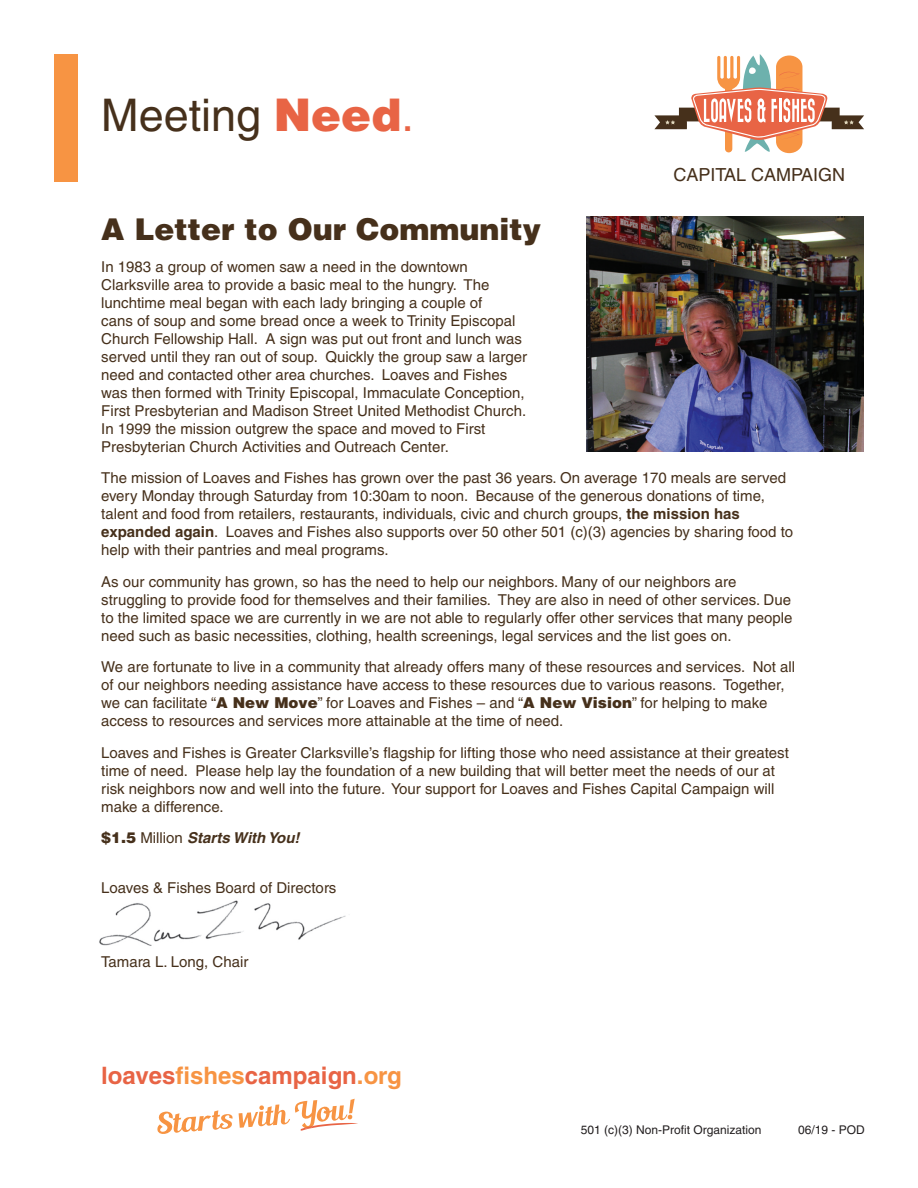
<style>
.page{position:relative;width:918px;height:1188px;background:#fff}
.page>*{position:absolute;margin:0;border:0;box-sizing:border-box;transform-origin:0 0}
.t1{font:45px "Helvetica";color:#46301b}
.t2{font:900 30px "Helvetica";color:#46301b}
.t3{font:700 24px "Helvetica";color:#e86445}
.t4{font:18px "Helvetica";color:#46301b}
.t5{font:15px/18px "Helvetica";color:#46301b}
.t6{font:italic 700 15px "Helvetica";color:#46301b}
.t7{font:12px "Helvetica";color:#231f20}
.s1{font-weight:900;color:#e86445}
.s2{color:#e86445}
.s3{font-weight:700}
.s4{font-weight:900}
.s5{font-weight:900;font-style:normal}
.s6{font-weight:400;font-style:normal}
.s7{color:#f79443}
</style>
<div class="page">
<div style="left:54px;top:54px;width:24px;height:127px;background:#f79443"></div>
<svg style="left:157px;top:1099px;width:201px;height:35px"></svg>
<svg style="left:654px;top:54px;width:210px;height:99px"></svg>
<img style="left:99px;top:900px;width:247px;height:46px">
<img style="left:587px;top:216px;width:277px;height:235px">
<h1 class="t1" style="left:101px;top:89px;width:314px">Meeting <span class="s1">Need</span><span class="s2">.</span></h1>
<h2 class="t2" style="left:101px;top:210px;width:441px">A Letter to Our Community</h2>
<p class="t4" style="left:673px;top:164px;width:173px">CAPITAL CAMPAIGN</p>
<p class="t5" style="left:101px;top:257px;width:428px">In 1983 a group of women saw a need in the downtown Clarksville area to provide a basic meal to the hungry. The lunchtime meal began with each lady bringing a couple of<br>cans of soup and some bread once a week to Trinity Episcopal Church Fellowship Hall. A sign was put out front and lunch was served until they ran out of soup. Quickly the group saw a larger need and contacted other area churches. Loaves and Fishes was then formed with Trinity Episcopal, Immaculate Conception, First Presbyterian and Madison Street United Methodist Church.<br>In 1999 the mission outgrew the space and moved to First Presbyterian Church Activities and Outreach Center.</p>
<p class="t5" style="left:101px;top:469px;width:694px">The mission of Loaves and Fishes has grown over the past 36 years. On average 170 meals are served every Monday through Saturday from 10:30am to noon. Because of the generous donations of time, talent and food from retailers, restaurants, individuals, civic and church groups, <span class="s3">the mission has expanded again</span>. Loaves and Fishes also supports over 50 other 501 (c)(3) agencies by sharing food to help with their pantries and meal programs.</p>
<p class="t5" style="left:101px;top:572px;width:693px">As our community has grown, so has the need to help our neighbors. Many of our neighbors are struggling to provide food for themselves and their families. They are also in need of other services. Due to the limited space we are currently in we are not able to regularly offer other services that many people need such as basic necessities, clothing, health screenings, legal services and the list goes on.</p>
<p class="t5" style="left:101px;top:658px;width:695px">We are fortunate to live in a community that already offers many of these resources and services. Not all of our neighbors needing assistance have access to these resources due to various reasons. Together, we can facilitate “<span class="s4">A New Move</span>” for Loaves and Fishes – and “<span class="s4">A New Vision</span>” for helping to make access to resources and services more attainable at the time of need.</p>
<p class="t5" style="left:101px;top:743px;width:689px">Loaves and Fishes is Greater Clarksville’s flagship for lifting those who need assistance at their greatest time of need. Please help lay the foundation of a new building that will better meet the needs of our at risk neighbors now and well into the future. Your support for Loaves and Fishes Capital Campaign will make a difference.</p>
<p class="t6" style="left:101px;top:829px;width:200px"><span class="s5">$1.5</span> <span class="s6">Million</span> Starts With You!</p>
<p class="t5" style="left:101px;top:878px;width:237px">Loaves &amp; Fishes Board of Directors</p>
<p class="t5" style="left:101px;top:953px;width:149px">Tamara L. Long, Chair</p>
<h3 class="t3" style="left:101px;top:1061px;width:302px">loaves<span class="s7">fishes</span>campaign<span class="s7">.org</span></h3>
<p class="t7" style="left:581px;top:1122px;width:182px">501 (c)(3) Non-Profit Organization</p>
<p class="t7" style="left:798px;top:1122px;width:68px">06/19 - POD</p>
</div>
